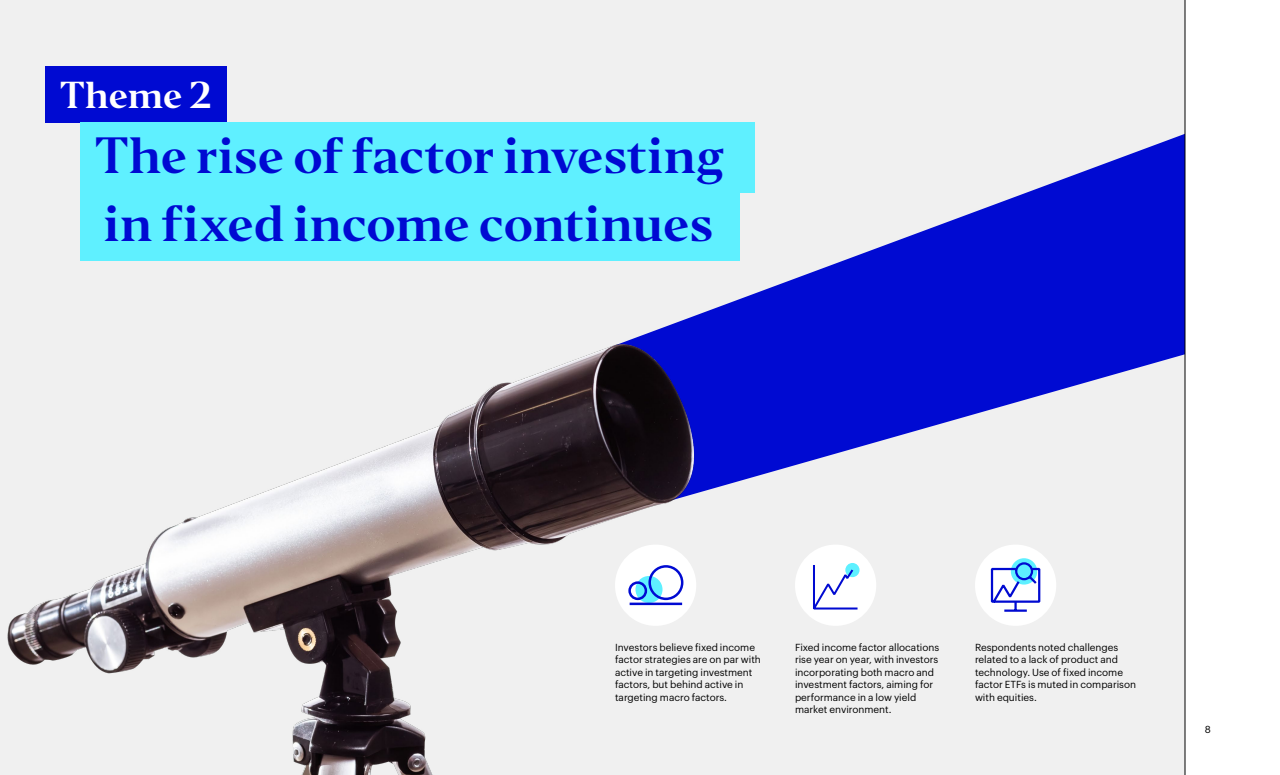
<style>
.page{position:relative;width:1280px;height:775px;background:#f0f0f0}
.page>*{position:absolute;margin:0;border:0;box-sizing:border-box;transform-origin:0 0}
.t1{font:47.5px/68.1px "Invesco Editor";letter-spacing:-.015em;color:#000ad2}
.t2{font:35px "Invesco Editor";letter-spacing:-.015em;color:#fff}
.t3{font:10px/12.5px "Graphik";color:#000}
</style>
<div class="page">
<div style="left:45px;top:66px;width:182px;height:56px;background:#000ad2"></div>
<div style="left:80px;top:122px;width:675px;height:71px;background:#5ff0ff"></div>
<div style="left:80px;top:191px;width:660px;height:70px;background:#5ff0ff"></div>
<svg style="left:778px;top:0;width:407px;height:504px"></svg>
<img style="left:7px;top:285px;width:771px;height:490px">
<div style="left:975px;top:545px;width:81px;height:81px;background:#fff;border-radius:50%"></div>
<svg style="left:1011px;top:558px;width:26px;height:27px"></svg>
<svg style="left:990px;top:561px;width:51px;height:51px"></svg>
<div style="left:795px;top:545px;width:81px;height:81px;background:#fff;border-radius:50%"></div>
<svg style="left:813px;top:563px;width:47px;height:47px"></svg>
<div style="left:615px;top:545px;width:81px;height:81px;background:#fff;border-radius:50%"></div>
<svg style="left:635px;top:576px;width:28px;height:27px"></svg>
<div style="left:648px;top:565px;width:35px;height:35px;border:2px solid #000ad2;border-radius:50%"></div>
<div style="left:628px;top:581px;width:19px;height:19px;border:2px solid #000ad2;border-radius:50%"></div>
<hr style="left:630px;top:603px;width:52px;height:2px;background:#000ad2">
<div style="left:1185px;top:0;width:95px;height:775px;background:#fff"></div>
<hr style="left:1185px;top:0;width:1px;height:775px;background:#000">
<h2 class="t2" style="left:60px;top:72px;width:153px">Theme 2</h2>
<h1 class="t1" style="left:95px;top:122px;width:631px">The rise of factor investing in fixed income continues</h1>
<p class="t3" style="left:615px;top:640px;width:147px">Investors believe fixed income factor strategies are on par with active in targeting investment factors, but behind active in targeting macro factors.</p>
<p class="t3" style="left:795px;top:640px;width:146px">Fixed income factor allocations rise year on year, with investors incorporating both macro and investment factors, aiming for performance in a low yield market environment.</p>
<p class="t3" style="left:975px;top:640px;width:163px">Respondents noted challenges related to a lack of product and technology. Use of fixed income factor ETFs is muted in comparison with equities.</p>
<p class="t3" style="left:1205px;top:722px;width:8px">8</p>
</div>
